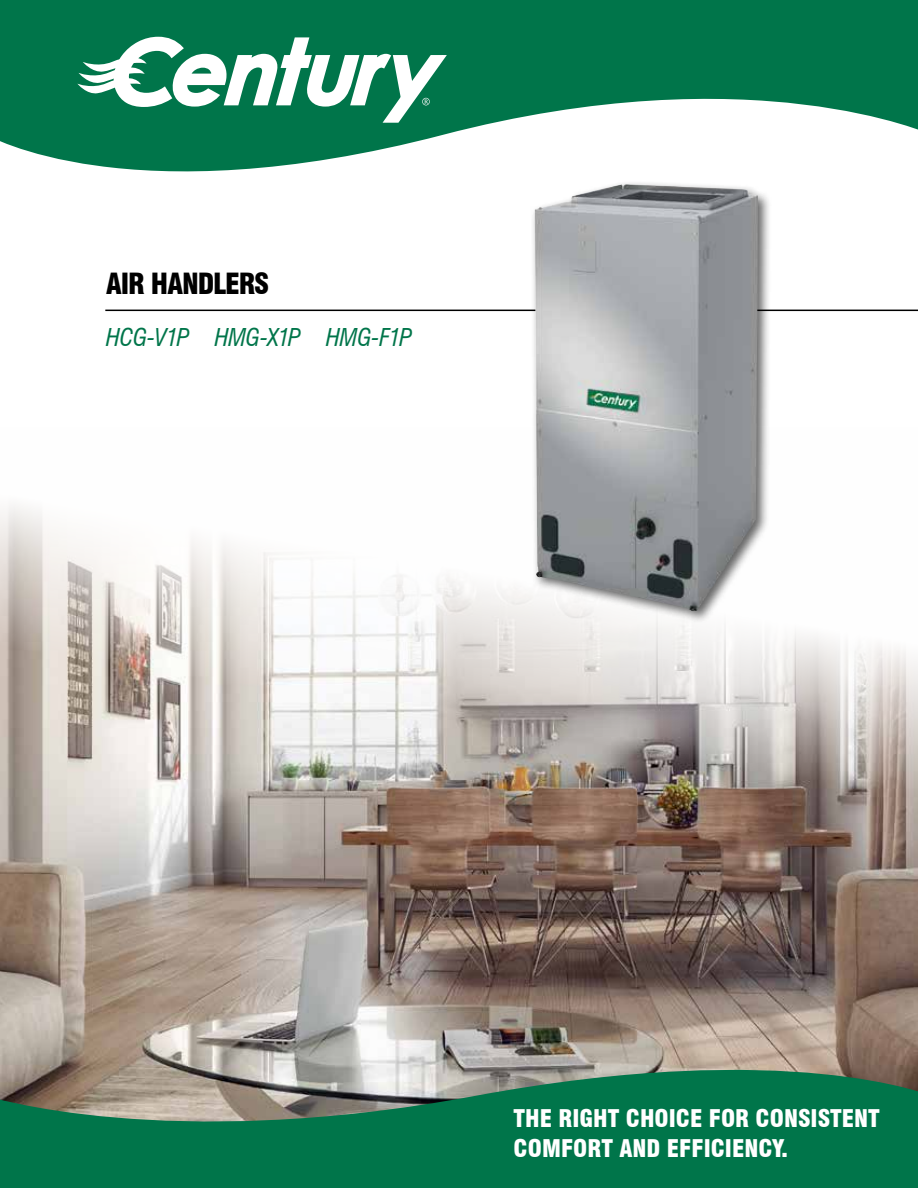
<style>
.page{position:relative;width:918px;height:1188px;background:#fff}
.page>*{position:absolute;margin:0;border:0;box-sizing:border-box;transform-origin:0 0}
.t1{font:900 condensed 28.5px "Swiss 721 BT";letter-spacing:-.045em;color:#000}
.t2{font:italic condensed 24px "Swiss 721 BT";letter-spacing:-.035em;color:#00754a}
.t3{font:900 condensed 23.85px/30px "Swiss 721 BT";color:#fff}
</style>
<div class="page">
<img style="left:0;top:505px;width:918px;height:532px">
<svg style="left:0;top:0;width:918px;height:172px;fill:#00754a"></svg>
<svg style="left:0;top:1037px;width:918px;height:151px;fill:#00754a"></svg>
<hr style="left:105px;top:310px;width:813px;height:1px;background:#000">
<svg style="left:77px;top:37px;width:370px;height:86px"></svg>
<div style="left:530px;top:180px;width:242px;height:444px;background:#000;opacity:.6"></div>
<img style="left:535px;top:184px;width:223px;height:427px">
<p class="t1" style="left:106px;top:266px;width:164px">AIR HANDLERS</p>
<p class="t2" style="left:106px;top:323px;width:308px">HCG-V1P HMG-X1P HMG-F1P</p>
<p class="t3" style="left:514px;top:1103px;width:368px">THE RIGHT CHOICE FOR CONSISTENT<br>COMFORT AND EFFICIENCY.</p>
</div>
